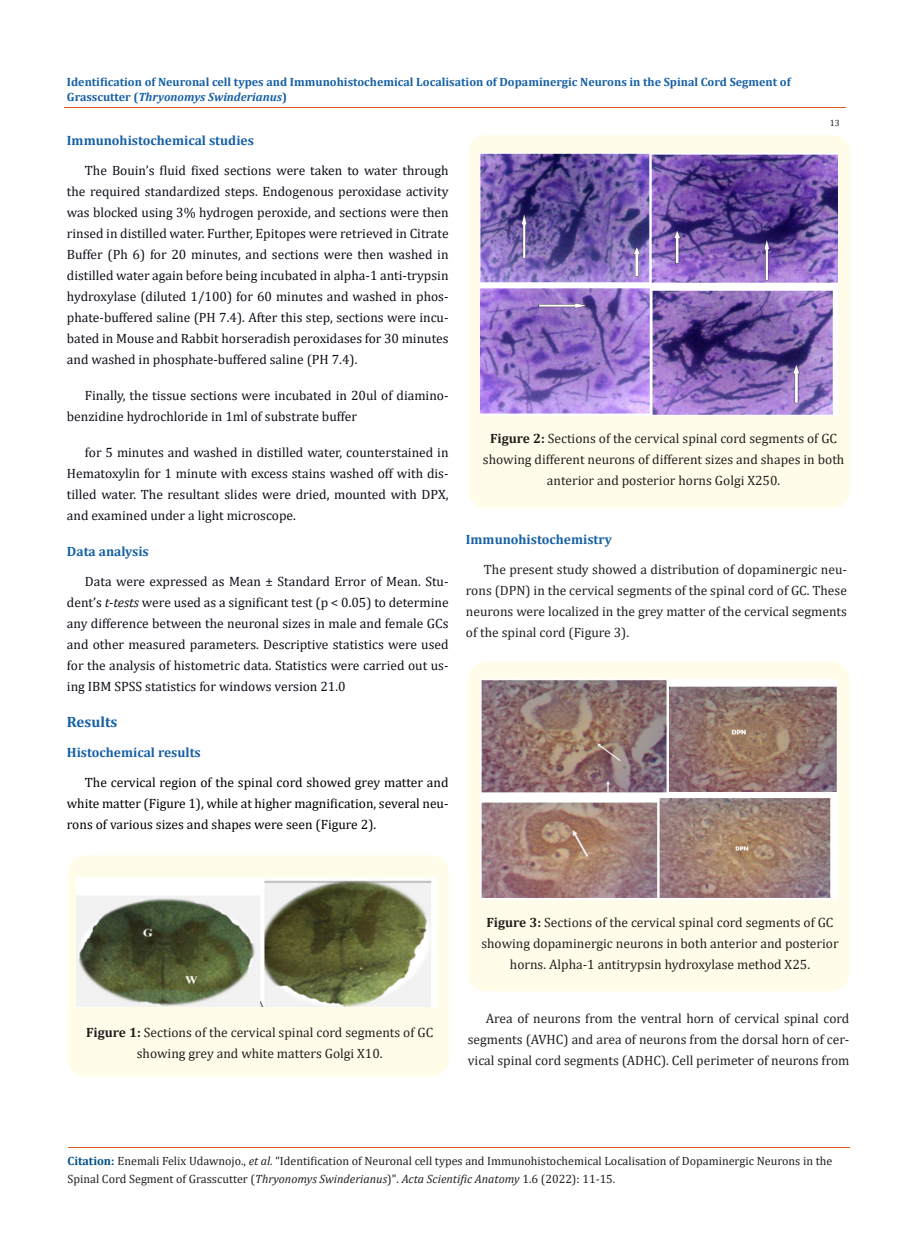
<style>
.page{position:relative;width:917px;height:1242px;background:#fff}
.page>*{position:absolute;margin:0;border:0;box-sizing:border-box;transform-origin:0 0}
.Normal__Web{font:700 15px "Cambria";color:#1560a6}
.Normal__Web-2{font:13.5px/21px "Cambria";color:#0e101a;text-align:justify}
.t1{font:13.5px/21px "Cambria";color:#231f20;text-align:center}
.t2{font:13.5px/21px "Cambria";color:#000;text-align:justify}
.Normal__Web-3{font:700 13.5px "Cambria";color:#1560a6}
.t3{font:12px/18px "Cambria";color:#231f20}
.t4{font:700 12px/15px "Cambria";color:#1560a6}
.t5{font:9px "Cambria";color:#231f20}
.s1{font-style:italic}
.s2{font-weight:700}
.s3{font-weight:700;color:#035089}
</style>
<div class="page">
<div style="left:68px;top:855px;width:381px;height:222px;background:#fffde9;border-radius:18px"></div>
<img style="left:77px;top:878px;width:359px;height:129px">
<div style="left:468px;top:135px;width:382px;height:374px;background:#fffde9;border-radius:18px"></div>
<img style="left:480px;top:154px;width:357px;height:261px">
<div style="left:468px;top:662px;width:381px;height:329px;background:#fffde9;border-radius:18px"></div>
<img style="left:480px;top:680px;width:357px;height:220px">
<hr style="left:64px;top:108px;width:781px;height:1px;background:#e05d1a">
<hr style="left:68px;top:1148px;width:781px;height:1px;background:#e05d1a">
<p class="t4" style="left:67px;top:74px;width:725px">Identification of Neuronal cell types and Immunohistochemical Localisation of Dopaminergic Neurons in the Spinal Cord Segment of<br>Grasscutter (<span class="s1">Thryonomys Swinderianus</span>)</p>
<p class="t5" style="left:829px;top:118px;width:11px">13</p>
<p class="Normal__Web-3" style="left:67px;top:131px;width:188px">Immunohistochemical studies</p>
<p class="Normal__Web-2" style="left:67px;top:160px;width:383px;text-indent:18px">The Bouin’s fluid fixed sections were taken to water through the required standardized steps. Endogenous peroxidase activity was blocked using 3% hydrogen peroxide, and sections were then rinsed in distilled water. Further, Epitopes were retrieved in Citrate Buffer (Ph 6) for 20 minutes, and sections were then washed in distilled water again before being incubated in alpha-1 anti-trypsin hydroxylase (diluted 1/100) for 60 minutes and washed in phos&shy;phate-buffered saline (PH 7.4). After this step, sections were incu&shy;bated in Mouse and Rabbit horseradish peroxidases for 30 minutes and washed in phosphate-buffered saline (PH 7.4).</p>
<p class="Normal__Web-2" style="left:67px;top:385px;width:383px;text-indent:18px">Finally, the tissue sections were incubated in 20ul of diamino&shy;benzidine hydrochloride in 1ml of substrate buffer</p>
<p class="Normal__Web-2" style="left:67px;top:442px;width:383px;text-indent:18px">for 5 minutes and washed in distilled water, counterstained in Hematoxylin for 1 minute with excess stains washed off with dis&shy;tilled water. The resultant slides were dried, mounted with DPX, and examined under a light microscope.</p>
<p class="Normal__Web-3" style="left:67px;top:542px;width:83px">Data analysis</p>
<p class="Normal__Web-2" style="left:67px;top:571px;width:383px;text-indent:18px">Data were expressed as Mean ± Standard Error of Mean. Stu&shy;dent’s <span class="s1">t-tests</span> were used as a significant test (p &lt; 0.05) to determine any difference between the neuronal sizes in male and female GCs and other measured parameters. Descriptive statistics were used for the analysis of histometric data. Statistics were carried out us&shy;ing IBM SPSS statistics for windows version 21.0</p>
<p class="Normal__Web" style="left:67px;top:712px;width:52px">Results</p>
<p class="Normal__Web-3" style="left:67px;top:743px;width:135px">Histochemical results</p>
<p class="t2" style="left:67px;top:772px;width:383px;text-indent:18px">The cervical region of the spinal cord showed grey matter and white matter (Figure 1), while at higher magnification, several neu&shy;rons of various sizes and shapes were seen (Figure 2).</p>
<p class="t1" style="left:483px;top:427px;width:363px"><span class="s2">Figure 2:</span> Sections of the cervical spinal cord segments of GC showing different neurons of different sizes and shapes in both anterior and posterior horns Golgi X250.</p>
<p class="Normal__Web-3" style="left:466px;top:530px;width:147px">Immunohistochemistry</p>
<p class="t1" style="left:466px;top:559px;width:382px;text-align:justify;text-indent:18px">The present study showed a distribution of dopaminergic neu&shy;rons (DPN) in the cervical segments of the spinal cord of GC. These neurons were localized in the grey matter of the cervical segments of the spinal cord (Figure 3).</p>
<p class="t1" style="left:86px;top:1021px;width:348px"><span class="s2">Figure 1:</span> Sections of the cervical spinal cord segments of GC showing grey and white matters Golgi X10.</p>
<p class="t1" style="left:481px;top:912px;width:359px"><span class="s2">Figure 3:</span> Sections of the cervical spinal cord segments of GC showing dopaminergic neurons in both anterior and posterior horns. Alpha-1 antitrypsin hydroxylase method X25.</p>
<p class="t1" style="left:468px;top:1008px;width:383px;text-align:justify;text-indent:18px">Area of neurons from the ventral horn of cervical spinal cord segments (AVHC) and area of neurons from the dorsal horn of cer&shy;vical spinal cord segments (ADHC). Cell perimeter of neurons from</p>
<p class="t3" style="left:68px;top:1151px;width:766px"><span class="s3">Citation:</span> Enemali Felix Udawnojo., <span class="s1">et al.</span> “Identification of Neuronal cell types and Immunohistochemical Localisation of Dopaminergic Neurons in the<br>Spinal Cord Segment of Grasscutter (<span class="s1">Thryonomys Swinderianus</span>)". <span class="s1">Acta Scientific Anatomy</span> 1.6 (2022): 11-15.</p>
</div>
